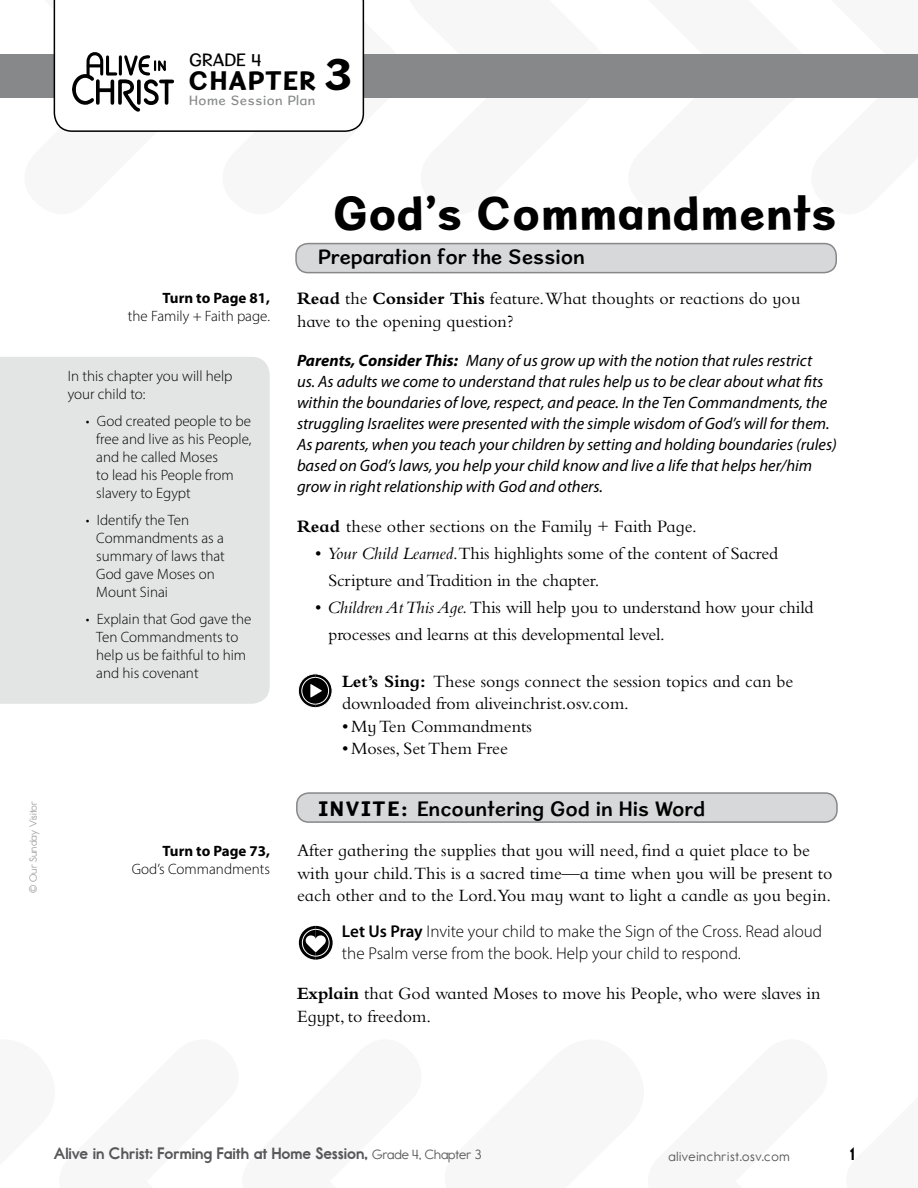
<style>
.page{position:relative;width:918px;height:1188px;background:#fff}
.page>*{position:absolute;margin:0;border:0;box-sizing:border-box;transform-origin:0 0}
.t1{font:48px "Sweater School Xb";color:#000}
.t2{font:27px "Sweater School Xb";letter-spacing:.03em;color:#000}
.t3{font:21px "Sweater School Sb";color:#000}
.t4{font:18px/22.5px "Bembo Infant MT Std";color:#000}
.t5{font:18px "Sweater School Rg";color:#000}
.t6{font:18px "Report School Hv";color:#000}
.t7{font:300 17.1px/21.3px "Myriad Pro";color:#000}
.t8{font:italic 16.5px/21px "Myriad Pro";color:#000}
.t9{font:16.5px "Report School Hv";color:#58585a}
.t10{font:300 15px/18px "Myriad Pro";color:#000}
.t11{font:700 15px "Myriad Pro";color:#000}
.t12{font:13.5px "Report School Rg";letter-spacing:.05em;color:#58585a}
.t13{font:13.5px "Sweater School Rg";letter-spacing:.04em;color:#87888a}
.t14{font:10.5px "Report School Rg";color:#a1a2a4}
.s1{font-size:48px}
.s2{font-weight:700}
.s3{font-style:italic}
.s4{font-family:"Sweater School Xb"}
.s5{font-weight:600}
.s6{font-family:"Report School Rg";font-size:13.5px}
</style>
<div class="page">
<div style="left:0;top:357px;width:270px;height:347px;background:#e3e4e4"></div>
<div style="left:0;top:54px;width:918px;height:44px;background:#87888a"></div>
<svg style="left:53px;top:0;width:312px;height:132px"></svg>
<svg style="left:298px;top:673px;width:34px;height:35px"></svg>
<svg style="left:299px;top:926px;width:34px;height:34px"></svg>
<div style="left:297px;top:793px;width:540px;height:29px;background:#d7d8d9;border-radius:12px"></div>
<div style="left:296px;top:792px;width:542px;height:31px;border:2px solid #87888a;border-radius:12px"></div>
<div style="left:296px;top:244px;width:540px;height:29px;background:#d7d8d9;border-radius:12px"></div>
<div style="left:296px;top:243px;width:541px;height:30px;border:2px solid #87888a;border-radius:12px"></div>
<p class="t5" style="left:189px;top:49px;width:73px">GRADE 4</p>
<h2 class="t2" style="left:189px;top:63px;width:166px">CHAPTER <span class="s1">3</span></h2>
<p class="t13" style="left:189px;top:92px;width:128px">Home Session Plan</p>
<p class="t14" style="left:27px;top:893px;width:93px;rotate:-90deg">© Our Sunday Visitor</p>
<p class="t11" style="left:163px;top:289px;width:109px">Turn to Page 81,</p>
<p class="t10" style="left:128px;top:307px;width:144px">the Family + Faith page.</p>
<p class="t10" style="left:68px;top:367px;width:166px">In this chapter you will help your child to:</p>
<p class="t10" style="left:96px;top:412px;width:157px;text-indent:-10px">• God created people to be free and live as his People, and he called Moses<br>to lead his People from slavery to Egypt</p>
<p class="t10" style="left:96px;top:511px;width:130px;text-indent:-10px">• Identify the Ten<br>Commandments as a summary of laws that<br>God gave Moses on<br>Mount Sinai</p>
<p class="t10" style="left:96px;top:610px;width:157px;text-indent:-10px">• Explain that God gave the<br>Ten Commandments to help us be faithful to him and his covenant</p>
<p class="t11" style="left:163px;top:841px;width:109px">Turn to Page 73,</p>
<p class="t10" style="left:132px;top:860px;width:140px">God’s Commandments</p>
<h1 class="t1" style="left:333px;top:183px;width:506px">God’s Commandments</h1>
<p class="t3" style="left:318px;top:244px;width:269px">Preparation for the Session</p>
<p class="t4" style="left:297px;top:287px;width:505px"><span class="s2">Read</span> the <span class="s2">Consider This</span> feature.What thoughts or reactions do you have to the opening question?</p>
<p class="t8" style="left:297px;top:350px;width:541px"><span class="s2">Parents, Consider This:</span> Many of us grow up with the notion that rules restrict<br>us. As adults we come to understand that rules help us to be clear about what fits within the boundaries of love, respect, and peace. In the Ten Commandments, the struggling Israelites were presented with the simple wisdom of God’s will for them.<br>As parents, when you teach your children by setting and holding boundaries (rules) based on God’s laws, you help your child know and live a life that helps her/him grow in right relationship with God and others.</p>
<p class="t4" style="left:297px;top:515px;width:401px"><span class="s2">Read</span> these other sections on the Family + Faith Page.</p>
<p class="t4" style="left:329px;top:540px;width:451px;line-height:27px;text-indent:-14px">• <span class="s3">Your Child Learned</span>.This highlights some of the content of Sacred<br>Scripture and Tradition in the chapter.</p>
<p class="t4" style="left:329px;top:594px;width:486px;line-height:27px;text-indent:-14px">• <span class="s3">Children At This Age.</span> This will help you to understand how your child processes and learns at this developmental level.</p>
<p class="t4" style="left:342px;top:670px;width:453px"><span class="s2">Let’s Sing:</span> These songs connect the session topics and can be downloaded from aliveinchrist.osv.com.</p>
<p class="t4" style="left:342px;top:715px;width:191px">• MyTen Commandments</p>
<p class="t4" style="left:342px;top:737px;width:167px">• Moses, SetThem Free</p>
<p class="t3" style="left:319px;top:795px;width:388px"><span class="s4">INVITE:</span> Encountering God in His Word</p>
<p class="t4" style="left:297px;top:839px;width:537px">After gathering the supplies that you will need, find a quiet place to be with your child.This is a sacred time—a time when you will be present to each other and to the Lord.You may want to light a candle as you begin.</p>
<p class="t7" style="left:342px;top:921px;width:482px"><span class="s5">Let Us Pray</span> Invite your child to make the Sign of the Cross. Read aloud the Psalm verse from the book. Help your child to respond.</p>
<p class="t4" style="left:297px;top:982px;width:525px"><span class="s2">Explain</span> that God wanted Moses to move his People, who were slaves in<br>Egypt, to freedom.</p>
<p class="t9" style="left:54px;top:1143px;width:429px">Alive in Christ: Forming Faith at Home Session, <span class="s6">Grade 4, Chapter 3</span></p>
<p class="t12" style="left:669px;top:1149px;width:123px">aliveinchrist.osv.com</p>
<p class="t6" style="left:850px;top:1143px;width:6px">1</p>
</div>
